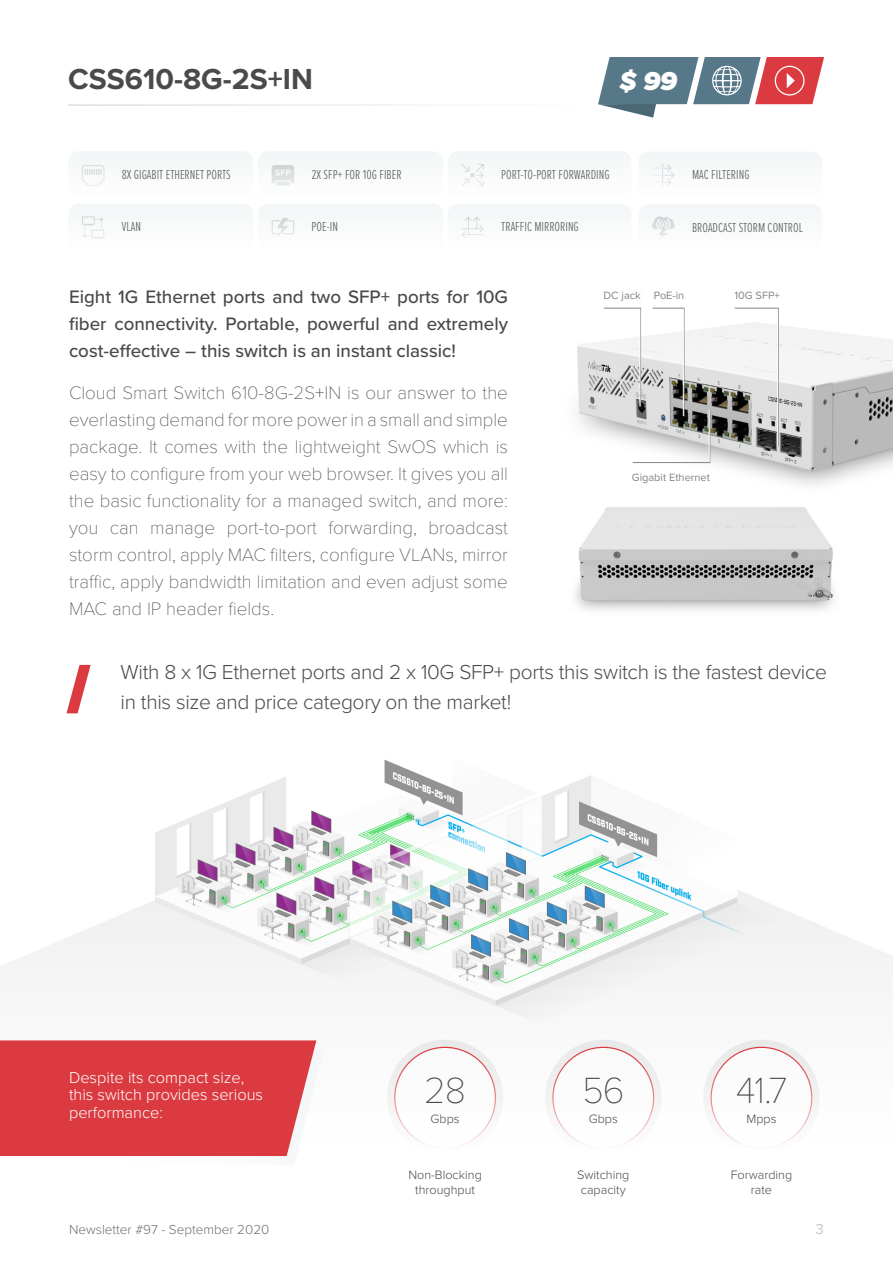
<style>
.page{position:relative;width:893px;height:1263px;background:#fff}
.page>*{position:absolute;margin:0;border:0;box-sizing:border-box;transform-origin:0 0}
.Teksts{font:100 37.8px "Proxima Nova T";color:#494a4a}
.Lielie_virsraksti_20{font:700 30px "Proxima Nova";color:#4a4a4b}
.t1{font:italic 900 26.85px "Proxima Nova";color:#fff}
.Teksts-2{font:300 21px/30px "Proxima Nova";letter-spacing:-.015em;color:#494a4a}
.Teksts-3{font:100 18.75px/27px "Proxima Nova T";color:#494a4a;text-align:justify}
.Teksts-4{font:500 18.75px/27px "Proxima Nova";color:#4a4a4c;text-align:justify}
.Teksts-5{font:300 16.35px/17.7px "Proxima Nova";color:#fff}
.t2{font:15px "Proxima Nova";color:#c7c8ca}
.Teksts-6{font:300 13.5px "Proxima Nova Ex Cn";color:#5d5f5e}
.t3{font:300 13.5px "Proxima Nova";color:#6f7070}
.Teksts-7{font:300 12.6px "Proxima Nova";color:#494a4a}
.Teksts-8{font:10.95px "Proxima Nova";color:#858483}
</style>
<div class="page">
<img style="left:577px;top:325px;width:316px;height:160px">
<img style="left:575px;top:507px;width:259px;height:104px">
<svg style="left:734px;top:307px;width:45px;height:140px"></svg>
<hr style="left:777px;top:309px;width:1px;height:137px;background:#fff">
<svg style="left:603px;top:307px;width:107px;height:156px"></svg>
<hr style="left:683px;top:309px;width:1px;height:107px;background:#fff">
<img style="left:0;top:759px;width:893px;height:387px">
<svg style="left:0;top:1040px;width:324px;height:117px;background:#dd484c"></svg>
<div style="left:703px;top:1040px;width:117px;height:116px;border:7px solid #a7a5a4;border-radius:50%"></div>
<div style="left:545px;top:1040px;width:116px;height:116px;border:7px solid #a7a5a4;border-radius:50%"></div>
<div style="left:387px;top:1040px;width:116px;height:116px;border:7px solid #a7a5a4;border-radius:50%"></div>
<svg style="left:66px;top:665px;width:25px;height:48px"></svg>
<svg style="left:69px;top:204px;width:562px;height:35px"></svg>
<svg style="left:639px;top:152px;width:182px;height:86px"></svg>
<svg style="left:598px;top:57px;width:226px;height:61px"></svg>
<hr style="left:68px;top:105px;width:520px;height:1px;background:#c6c6c5">
<div style="left:69px;top:152px;width:562px;height:35px;background:#f6f9fa"></div>
<p class="Lielie_virsraksti_20" style="left:68px;top:57px;width:246px">CSS610-8G-2S+IN</p>
<p class="t1" style="left:620px;top:61px;width:59px">$ 99</p>
<p class="Teksts-6" style="left:122px;top:164px;width:110px">8X GIGABIT ETHERNET PORTS</p>
<p class="Teksts-6" style="left:312px;top:164px;width:92px">2X SFP+ FOR 10G FIBER</p>
<p class="Teksts-6" style="left:501px;top:165px;width:110px">PORT-TO-PORT FORWARDING</p>
<p class="Teksts-6" style="left:692px;top:165px;width:59px">MAC FILTERING</p>
<p class="Teksts-6" style="left:122px;top:217px;width:21px">VLAN</p>
<p class="Teksts-6" style="left:312px;top:217px;width:28px">POE-IN</p>
<p class="Teksts-6" style="left:501px;top:217px;width:79px">TRAFFIC MIRRORING</p>
<p class="Teksts-6" style="left:692px;top:218px;width:113px">BROADCAST STORM CONTROL</p>
<p class="Teksts-4" style="left:69px;top:283px;width:440px">Eight 1G Ethernet ports and two SFP+ ports for 10G fiber connectivity. Portable, powerful and extremely cost-effective – this switch is an instant classic!</p>
<p class="Teksts-8" style="left:734px;top:287px;width:47px">10G SFP+</p>
<p class="Teksts-8" style="left:604px;top:287px;width:39px">DC jack</p>
<p class="Teksts-8" style="left:654px;top:287px;width:32px">PoE-in</p>
<p class="Teksts-3" style="left:69px;top:378px;width:441px">Cloud Smart Switch 610-8G-2S+IN is our answer to the everlasting demand for more power in a small and simple package. It comes with the lightweight SwOS which is easy to configure from your web browser. It gives you all the basic functionality for a managed switch, and more: you can manage port-to-port forwarding, broadcast storm control, apply MAC filters, configure VLANs, mirror traffic, apply bandwidth limitation and even adjust some MAC and IP header fields.</p>
<p class="Teksts-8" style="left:632px;top:469px;width:80px">Gigabit Ethernet</p>
<p class="Teksts-2" style="left:121px;top:656px;width:708px">With 8 x 1G Ethernet ports and 2 x 10G SFP+ ports this switch is the fastest device in this size and price category on the market!</p>
<p class="Teksts-5" style="left:69px;top:1067px;width:196px">Despite its compact size, this switch provides serious performance:</p>
<p class="Teksts" style="left:736px;top:1062px;width:53px">41.7</p>
<p class="Teksts" style="left:424px;top:1062px;width:44px">28</p>
<p class="Teksts-7" style="left:431px;top:1109px;width:31px">Gbps</p>
<p class="Teksts" style="left:582px;top:1062px;width:44px">56</p>
<p class="Teksts-7" style="left:589px;top:1109px;width:31px">Gbps</p>
<p class="Teksts-7" style="left:746px;top:1109px;width:32px">Mpps</p>
<p class="Teksts-7" style="left:408px;top:1166px;width:75px">Non-Blocking</p>
<p class="Teksts-7" style="left:415px;top:1181px;width:61px">throughput</p>
<p class="Teksts-7" style="left:577px;top:1166px;width:54px">Switching</p>
<p class="Teksts-7" style="left:581px;top:1181px;width:46px">capacity</p>
<p class="Teksts-7" style="left:731px;top:1166px;width:63px">Forwarding</p>
<p class="Teksts-7" style="left:751px;top:1181px;width:23px">rate</p>
<p class="t3" style="left:69px;top:1219px;width:202px">Newsletter #97 - September 2020</p>
<p class="t2" style="left:816px;top:1218px;width:10px">3</p>
</div>
